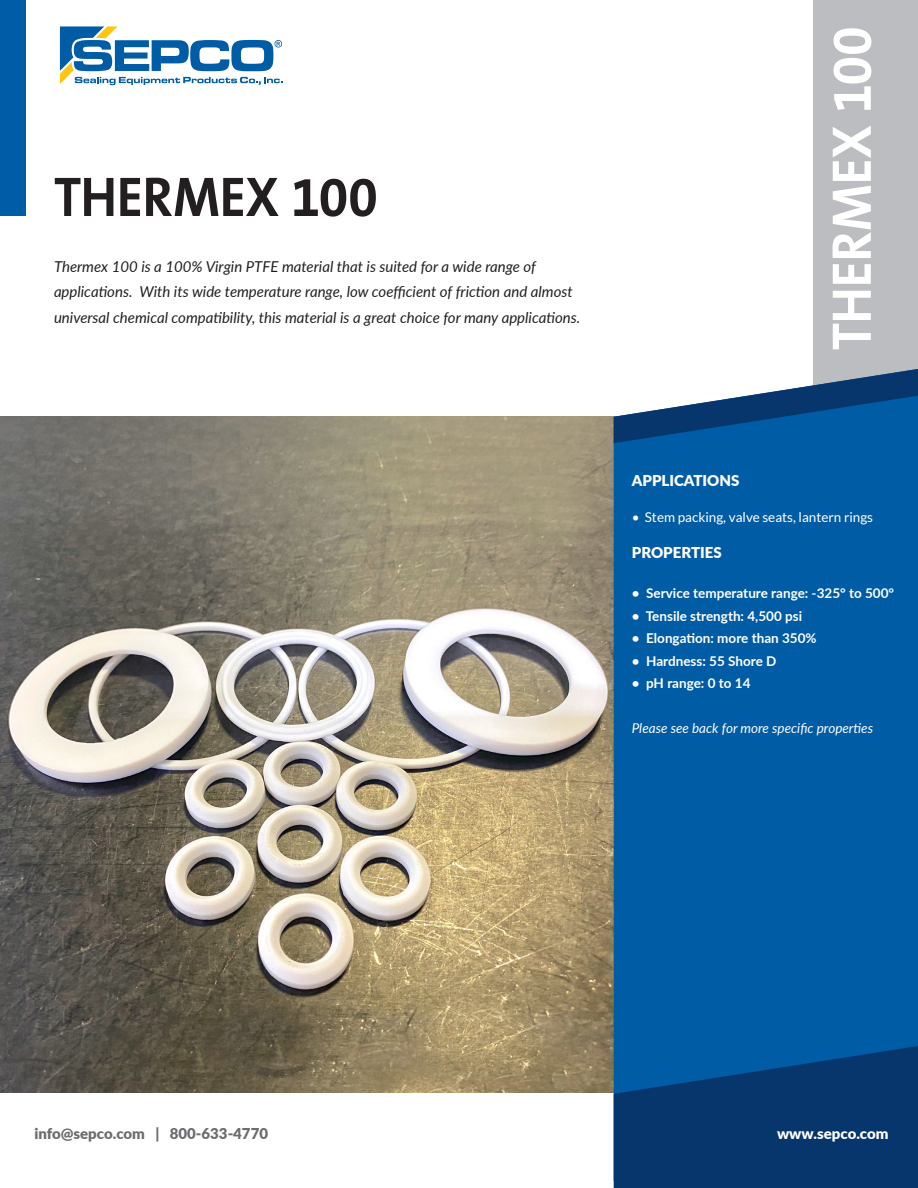
<style>
.page{position:relative;width:918px;height:1188px;background:#fff}
.page>*{position:absolute;margin:0;border:0;box-sizing:border-box;transform-origin:0 0}
.t1{font:700 56.4px "The Sans B W7";letter-spacing:-.01em;color:#231f20;scale:.95 1}
.t2{font:700 56.4px "The Sans B W7";letter-spacing:-.01em;color:#fff;scale:.95 1}
.t3{font:italic 15px/25.5px "Lato";color:#231f20}
.t4{font:900 15px "Lato";color:#fff}
.t5{font:900 15px "Lato";color:#6c6d70}
.body_bullet_bar{font:700 13.5px "Lato";color:#fff}
.body_bullet_bar-2{font:italic 13.5px "Lato";color:#fff}
.t6{font:13.5px "Lato";color:#fff}
</style>
<div class="page">
<svg style="left:60px;top:26px;width:223px;height:59px"></svg>
<img style="left:0;top:417px;width:614px;height:676px">
<div style="left:0;top:0;width:25px;height:216px;background:#015ca6"></div>
<div style="left:814px;top:0;width:104px;height:397px;background:#bcbdc0"></div>
<div style="left:614px;top:443px;width:304px;height:603px;background:#015ca6"></div>
<svg style="left:614px;top:1046px;width:304px;height:142px;background:#053c76"></svg>
<svg style="left:614px;top:369px;width:304px;height:74px"></svg>
<p class="t1" style="left:54px;top:161px;width:342px">THERMEX 100</p>
<p class="t3" style="left:54px;top:253px;width:528px">Thermex 100 is a 100% Virgin PTFE material that is suited for a wide range of applications. With its wide temperature range, low coefficient of friction and almost universal chemical compatibility, this material is a great choice for many applications.</p>
<p class="t2" style="left:816px;top:350px;width:342px;rotate:-90deg">THERMEX 100</p>
<p class="t4" style="left:632px;top:469px;width:109px">APPLICATIONS</p>
<p class="t6" style="left:632px;top:509px;width:243px">• Stem packing, valve seats, lantern rings</p>
<p class="t4" style="left:632px;top:541px;width:91px">PROPERTIES</p>
<p class="body_bullet_bar" style="left:632px;top:584px;width:264px">• Service temperature range: -325° to 500°</p>
<p class="body_bullet_bar" style="left:632px;top:606px;width:172px">• Tensile strength: 4,500 psi</p>
<p class="body_bullet_bar" style="left:632px;top:629px;width:186px">• Elongation: more than 350%</p>
<p class="body_bullet_bar" style="left:632px;top:651px;width:146px">• Hardness: 55 Shore D</p>
<p class="body_bullet_bar" style="left:632px;top:674px;width:120px">• pH range: 0 to 14</p>
<p class="body_bullet_bar-2" style="left:632px;top:719px;width:243px">Please see back for more specific properties</p>
<p class="t5" style="left:34px;top:1122px;width:235px">info@sepco.com | 800-633-4770</p>
<p class="t4" style="left:777px;top:1122px;width:113px">www.sepco.com</p>
</div>
